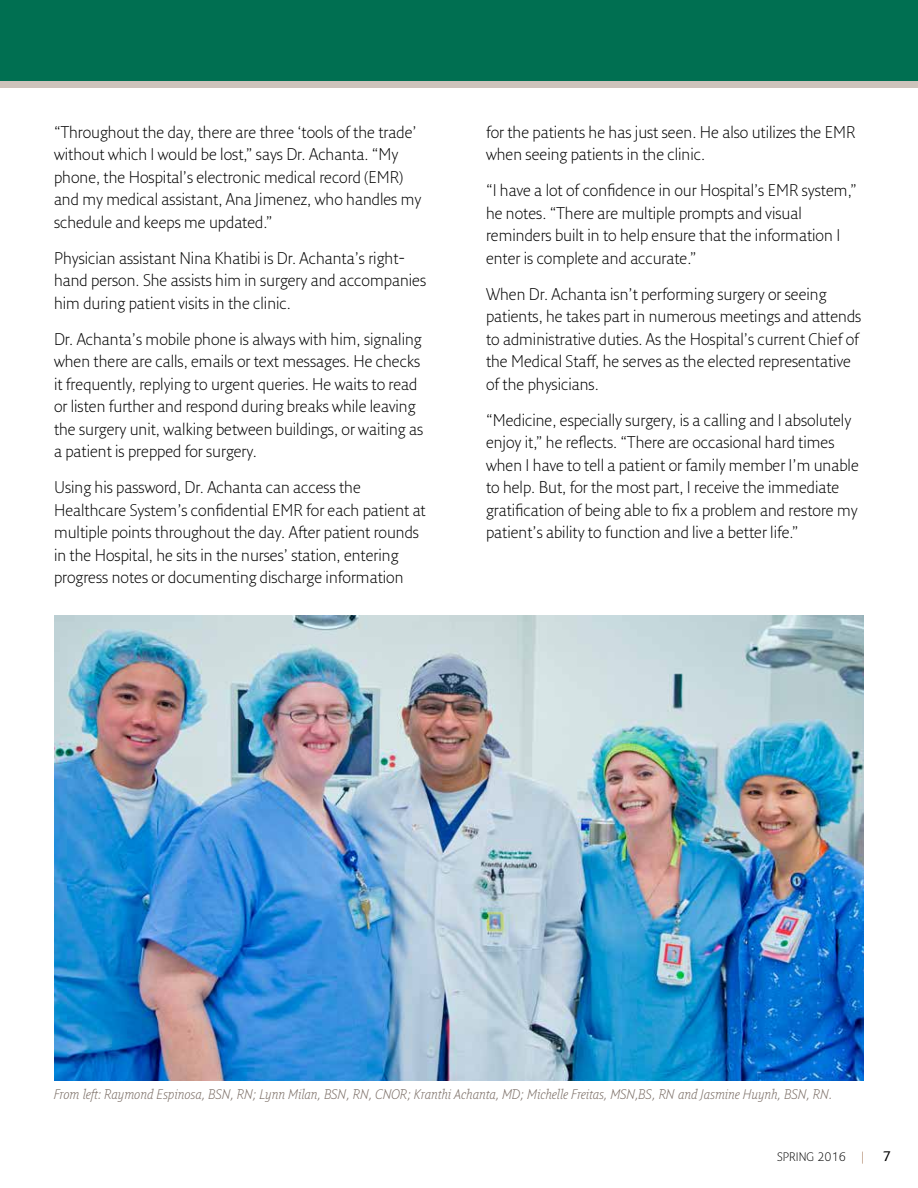
<style>
.page{position:relative;width:918px;height:1188px;background:#fff}
.page>*{position:absolute;margin:0;border:0;box-sizing:border-box;transform-origin:0 0}
.t1{font:300 16.5px/22.5px "Fresco Sans Pro";color:#000}
.t2{font:italic 300 13.5px "Fresco Inf Sans";color:#7b6e66}
.t3{font:600 13.5px "Fresco Inf Sans";color:#000}
.t4{font:300 12px "Fresco Inf Sans";color:#000}
.t5{font:300 12px "Fresco Inf Sans";color:#955c37}
</style>
<div class="page">
<img style="left:54px;top:616px;width:810px;height:464px">
<div style="left:0;top:0;width:918px;height:81px;background:#006f51"></div>
<div style="left:0;top:81px;width:918px;height:6px;background:#cdc3bb"></div>
<p class="t1" style="left:54px;top:120px;width:369px">“Throughout the day, there are three ‘tools of the trade’ without which I would be lost,” says Dr. Achanta. “My phone, the Hospital’s electronic medical record (EMR) and my medical assistant, Ana Jimenez, who handles my schedule and keeps me updated.”</p>
<p class="t1" style="left:54px;top:246px;width:374px">Physician assistant Nina Khatibi is Dr. Achanta’s right&shy;hand person. She assists him in surgery and accompanies him during patient visits in the clinic.</p>
<p class="t1" style="left:54px;top:327px;width:371px">Dr. Achanta’s mobile phone is always with him, signaling when there are calls, emails or text messages. He checks it frequently, replying to urgent queries. He waits to read or listen further and respond during breaks while leaving the surgery unit, walking between buildings, or waiting as a patient is prepped for surgery.</p>
<p class="t1" style="left:54px;top:476px;width:373px">Using his password, Dr. Achanta can access the Healthcare System’s confidential EMR for each patient at multiple points throughout the day. After patient rounds in the Hospital, he sits in the nurses’ station, entering progress notes or documenting discharge information</p>
<p class="t1" style="left:486px;top:120px;width:371px">for the patients he has just seen. He also utilizes the EMR when seeing patients in the clinic.</p>
<p class="t1" style="left:486px;top:179px;width:372px">“I have a lot of confidence in our Hospital’s EMR system,” he notes. “There are multiple prompts and visual reminders built in to help ensure that the information I enter is complete and accurate.”</p>
<p class="t1" style="left:486px;top:282px;width:377px">When Dr. Achanta isn’t performing surgery or seeing patients, he takes part in numerous meetings and attends to administrative duties. As the Hospital’s current Chief of the Medical Staff, he serves as the elected representative of the physicians.</p>
<p class="t1" style="left:486px;top:408px;width:374px">“Medicine, especially surgery, is a calling and I absolutely enjoy it,” he reflects. “There are occasional hard times when I have to tell a patient or family member I’m unable to help. But, for the most part, I receive the immediate gratification of being able to fix a problem and restore my patient’s ability to function and live a better life.”</p>
<p class="t2" style="left:54px;top:1086px;width:780px">From left: Raymond Espinosa, BSN, RN; Lynn Milan, BSN, RN, CNOR; Kranthi Achanta, MD; Michelle Freitas, MSN,BS, RN and Jasmine Huynh, BSN, RN.</p>
<p class="t4" style="left:777px;top:1149px;width:70px">SPRING 2016</p>
<p class="t5" style="left:861px;top:1149px;width:5px">|</p>
<p class="t3" style="left:883px;top:1148px;width:10px">7</p>
</div>
